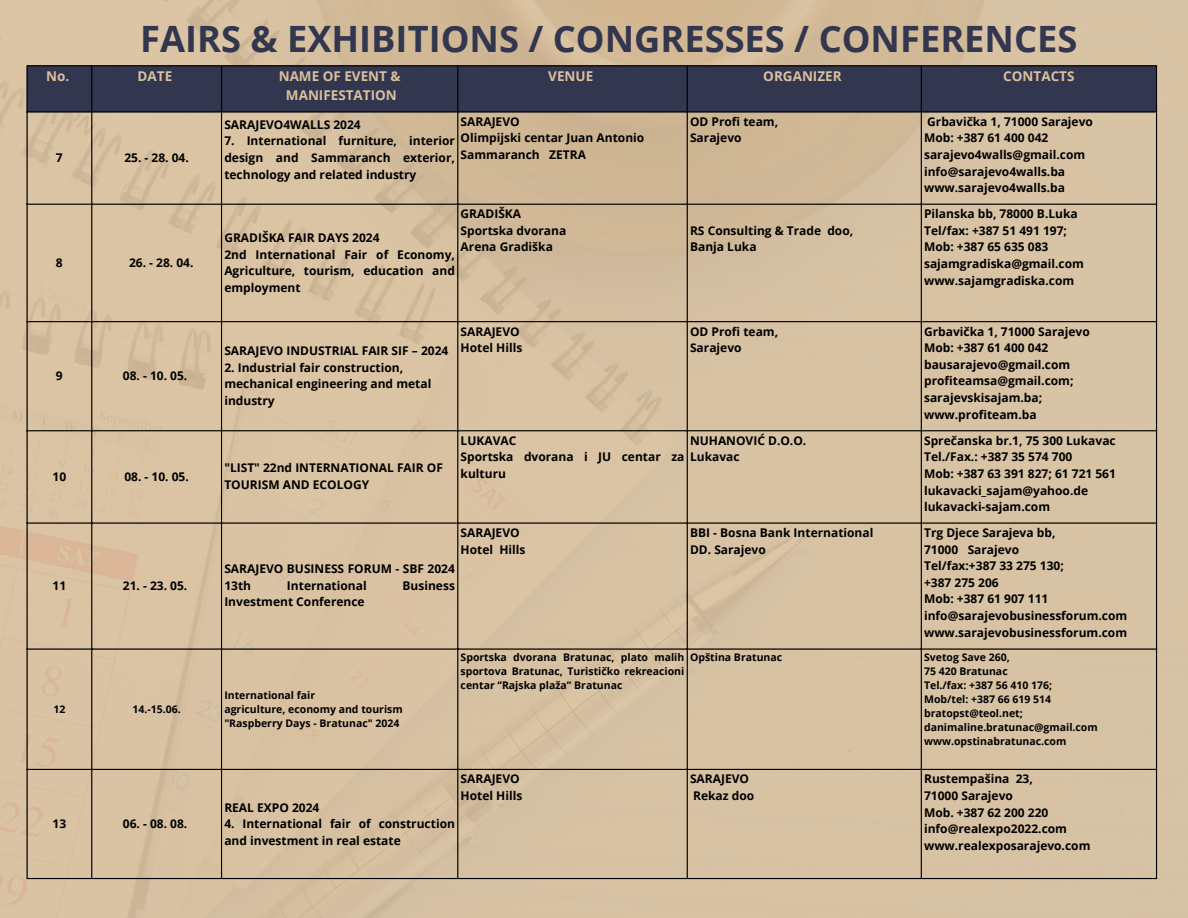
<style>
.page{position:relative;width:1188px;height:918px;background:#fff}
.page>*{position:absolute;margin:0;border:0;box-sizing:border-box;transform-origin:0 0}
.t1{font:700 36.3px "Open Sans";color:#32364e}
.t2{font:700 13.5px "Open Sans";color:#d9c19d}
.t3{font:700 12px/16.6px "Open Sans";color:#000}
.t4{font:700 10.5px/14px "Open Sans";color:#000;text-align:justify}
</style>
<div class="page">
<img style="left:0;top:0;width:1188px;height:918px">
<div style="left:28px;top:66px;width:1128px;height:45px;background:#32364f"></div>
<hr style="left:27px;top:66px;width:1px;height:812px;background:#000">
<hr style="left:91px;top:66px;width:1px;height:812px;background:#000">
<hr style="left:221px;top:66px;width:1px;height:812px;background:#000">
<hr style="left:457px;top:66px;width:1px;height:812px;background:#000">
<hr style="left:687px;top:66px;width:1px;height:812px;background:#000">
<hr style="left:921px;top:66px;width:1px;height:812px;background:#000">
<hr style="left:1156px;top:66px;width:1px;height:812px;background:#000">
<hr style="left:27px;top:65px;width:1130px;height:1px;background:#000">
<hr style="left:27px;top:111px;width:1130px;height:1px;background:#000">
<hr style="left:27px;top:204px;width:1130px;height:1px;background:#000">
<hr style="left:27px;top:321px;width:1130px;height:1px;background:#000">
<hr style="left:27px;top:430px;width:1130px;height:1px;background:#000">
<hr style="left:27px;top:522px;width:1130px;height:2px;background:#000">
<hr style="left:27px;top:648px;width:1130px;height:2px;background:#000">
<hr style="left:27px;top:769px;width:1130px;height:1px;background:#000">
<hr style="left:27px;top:878px;width:1130px;height:1px;background:#000">
<p class="t1" style="left:140px;top:13px;width:939px">FAIRS &amp; EXHIBITIONS / CONGRESSES / CONFERENCES</p>
<p class="t2" style="left:46px;top:67px;width:25px">No.</p>
<h1 class="t2" style="left:138px;top:67px;width:36px">DATE</h1>
<p class="t2" style="left:279px;top:67px;width:123px">NAME OF EVENT &amp;</p>
<p class="t2" style="left:286px;top:85px;width:112px">MANIFESTATION</p>
<p class="t2" style="left:548px;top:67px;width:47px">VENUE</p>
<p class="t2" style="left:763px;top:67px;width:80px">ORGANIZER</p>
<p class="t2" style="left:1003px;top:67px;width:73px">CONTACTS</p>
<p class="t3" style="left:56px;top:149px;width:8px">7</p>
<p class="t3" style="left:124px;top:149px;width:66px">25. - 28. 04.</p>
<p class="t3" style="left:56px;top:254px;width:8px">8</p>
<p class="t3" style="left:129px;top:254px;width:66px">26. - 28. 04.</p>
<p class="t3" style="left:56px;top:367px;width:8px">9</p>
<p class="t3" style="left:123px;top:367px;width:66px">08. - 10. 05.</p>
<p class="t3" style="left:461px;top:113px;width:61px">SARAJEVO</p>
<p class="t3" style="left:461px;top:129px;width:185px">Olimpijski centar Juan Antonio</p>
<p class="t3" style="left:461px;top:146px;width:127px">Sammaranch ZETRA</p>
<p class="t3" style="left:224px;top:116px;width:138px">SARAJEVO4WALLS 2024</p>
<p class="t3" style="left:224px;top:132px;width:232px;text-align:justify">7. International furniture, interior design and Sammaranch exterior, technology and related industry</p>
<p class="t3" style="left:461px;top:205px;width:62px">GRADIŠKA</p>
<p class="t3" style="left:461px;top:222px;width:107px">Sportska dvorana</p>
<p class="t3" style="left:461px;top:238px;width:94px">Arena Gradiška</p>
<p class="t3" style="left:224px;top:229px;width:157px">GRADIŠKA FAIR DAYS 2024</p>
<p class="t3" style="left:224px;top:246px;width:232px;text-align:justify">2nd International Fair of Economy, Agriculture, tourism, education and employment</p>
<p class="t3" style="left:224px;top:342px;width:226px">SARAJEVO INDUSTRIAL FAIR SIF – 2024</p>
<p class="t3" style="left:224px;top:359px;width:208px">2. Industrial fair construction, mechanical engineering and metal industry</p>
<p class="t3" style="left:461px;top:323px;width:61px">SARAJEVO</p>
<p class="t3" style="left:461px;top:339px;width:63px">Hotel Hills</p>
<p class="t3" style="left:690px;top:113px;width:90px">OD Profi team,</p>
<p class="t3" style="left:690px;top:129px;width:53px">Sarajevo</p>
<p class="t3" style="left:690px;top:222px;width:165px">RS Consulting &amp; Trade doo,</p>
<p class="t3" style="left:690px;top:238px;width:68px">Banja Luka</p>
<p class="t3" style="left:690px;top:323px;width:90px">OD Profi team,</p>
<p class="t3" style="left:690px;top:339px;width:53px">Sarajevo</p>
<p class="t3" style="left:53px;top:468px;width:15px">10</p>
<p class="t3" style="left:124px;top:468px;width:66px">08. - 10. 05.</p>
<p class="t3" style="left:224px;top:459px;width:220px">"LIST" 22nd INTERNATIONAL FAIR OF<br>TOURISM AND ECOLOGY</p>
<p class="t3" style="left:690px;top:432px;width:118px">NUHANOVIĆ D.O.O.</p>
<p class="t3" style="left:690px;top:448px;width:51px">Lukavac</p>
<p class="t3" style="left:461px;top:432px;width:57px">LUKAVAC</p>
<p class="t3" style="left:461px;top:448px;width:225px">Sportska dvorana i JU centar za kulturu</p>
<p class="t3" style="left:461px;top:524px;width:61px">SARAJEVO</p>
<p class="t3" style="left:461px;top:541px;width:66px">Hotel Hills</p>
<p class="t3" style="left:690px;top:524px;width:185px">BBI - Bosna Bank International</p>
<p class="t3" style="left:690px;top:541px;width:77px">DD. Sarajevo</p>
<p class="t3" style="left:53px;top:577px;width:15px">11</p>
<p class="t3" style="left:123px;top:577px;width:66px">21. - 23. 05.</p>
<p class="t3" style="left:224px;top:560px;width:232px">SARAJEVO BUSINESS FORUM - SBF 2024<br>13th</p>
<p class="t3" style="left:287px;top:577px;width:81px">International</p>
<p class="t3" style="left:403px;top:577px;width:54px">Business</p>
<p class="t3" style="left:224px;top:593px;width:142px">Investment Conference</p>
<p class="t3" style="left:927px;top:113px;width:167px">Grbavička 1, 71000 Sarajevo</p>
<p class="t3" style="left:924px;top:129px;width:126px">Mob: +387 61 400 042</p>
<p class="t3" style="left:924px;top:146px;width:163px">sarajevo4walls@gmail.com</p>
<p class="t3" style="left:924px;top:163px;width:143px">info@sarajevo4walls.ba</p>
<p class="t3" style="left:924px;top:179px;width:142px">www.sarajevo4walls.ba</p>
<p class="t3" style="left:924px;top:205px;width:155px">Pilanska bb, 78000 B.Luka</p>
<p class="t3" style="left:924px;top:222px;width:144px">Tel/fax: +387 51 491 197;</p>
<p class="t3" style="left:924px;top:238px;width:126px">Mob: +387 65 635 083</p>
<p class="t3" style="left:924px;top:255px;width:161px">sajamgradiska@gmail.com</p>
<p class="t3" style="left:924px;top:272px;width:152px">www.sajamgradiska.com</p>
<p class="t3" style="left:924px;top:323px;width:167px">Grbavička 1, 71000 Sarajevo</p>
<p class="t3" style="left:924px;top:339px;width:126px">Mob: +387 61 400 042</p>
<p class="t3" style="left:924px;top:356px;width:148px">bausarajevo@gmail.com</p>
<p class="t3" style="left:924px;top:372px;width:151px">profiteamsa@gmail.com; sarajevskisajam.ba; www.profiteam.ba</p>
<p class="t3" style="left:924px;top:432px;width:193px">Sprečanska br.1, 75 300 Lukavac</p>
<p class="t3" style="left:924px;top:448px;width:150px">Tel./Fax.: +387 35 574 700</p>
<p class="t3" style="left:924px;top:465px;width:193px">Mob: +387 63 391 827; 61 721 561</p>
<p class="t3" style="left:924px;top:482px;width:165px">lukavacki_sajam@yahoo.de</p>
<p class="t3" style="left:924px;top:498px;width:128px">lukavacki-sajam.com</p>
<p class="t3" style="left:924px;top:524px;width:133px">Trg Djece Sarajeva bb,</p>
<p class="t3" style="left:924px;top:541px;width:97px">71000 Sarajevo</p>
<p class="t3" style="left:924px;top:557px;width:141px">Tel/fax:+387 33 275 130;</p>
<p class="t3" style="left:924px;top:574px;width:76px">+387 275 206</p>
<p class="t3" style="left:924px;top:590px;width:126px">Mob: +387 61 907 111</p>
<p class="t3" style="left:924px;top:607px;width:205px">info@sarajevobusinessforum.com</p>
<p class="t3" style="left:924px;top:624px;width:204px">www.sarajevobusinessforum.com</p>
<p class="t4" style="left:53px;top:702px;width:13px">12</p>
<p class="t4" style="left:132px;top:702px;width:50px">14.-15.06.</p>
<p class="t3" style="left:53px;top:815px;width:15px">13</p>
<p class="t3" style="left:123px;top:815px;width:66px">06. - 08. 08.</p>
<p class="t4" style="left:224px;top:688px;width:92px">International fair</p>
<p class="t4" style="left:224px;top:702px;width:180px">agriculture, economy and tourism</p>
<p class="t4" style="left:224px;top:716px;width:177px">"Raspberry Days - Bratunac" 2024</p>
<p class="t4" style="left:461px;top:650px;width:225px">Sportska dvorana Bratunac, plato malih sportova Bratunac, Turističko rekreacioni centar ‘’Rajska plaža’’ Bratunac</p>
<p class="t4" style="left:690px;top:650px;width:94px">Opština Bratunac</p>
<p class="t4" style="left:924px;top:650px;width:87px">Svetog Save 260,</p>
<p class="t4" style="left:924px;top:664px;width:85px">75 420 Bratunac</p>
<p class="t4" style="left:924px;top:678px;width:130px">Tel./fax: +387 56 410 176;</p>
<p class="t4" style="left:924px;top:692px;width:129px">Mob/tel: +387 66 619 514</p>
<p class="t4" style="left:924px;top:706px;width:175px">bratopst@teol.net; danimaline.bratunac@gmail.com</p>
<p class="t4" style="left:924px;top:734px;width:144px">www.opstinabratunac.com</p>
<p class="t3" style="left:461px;top:770px;width:61px">SARAJEVO</p>
<p class="t3" style="left:461px;top:787px;width:63px">Hotel Hills</p>
<p class="t3" style="left:224px;top:799px;width:97px">REAL EXPO 2024</p>
<p class="t3" style="left:224px;top:815px;width:232px">4. International fair of construction and investment in real estate</p>
<p class="t3" style="left:690px;top:770px;width:61px">SARAJEVO</p>
<p class="t3" style="left:693px;top:787px;width:63px">Rekaz doo</p>
<p class="t3" style="left:924px;top:770px;width:110px">Rustempašina 23,</p>
<p class="t3" style="left:924px;top:787px;width:90px">71000 Sarajevo</p>
<p class="t3" style="left:924px;top:804px;width:126px">Mob. +387 62 200 220</p>
<p class="t3" style="left:924px;top:820px;width:144px">info@realexpo2022.com</p>
<p class="t3" style="left:924px;top:837px;width:168px">www.realexposarajevo.com</p>
</div>
